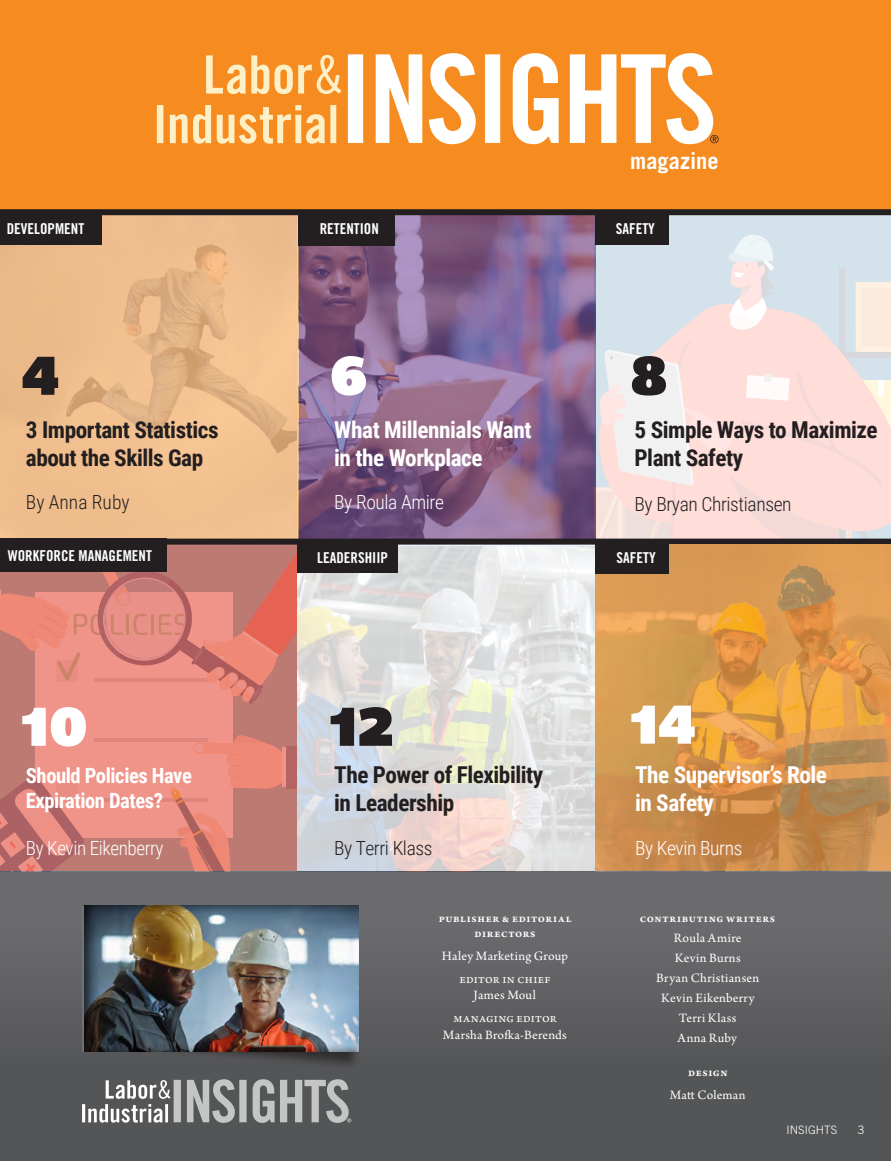
<style>
.page{position:relative;width:891px;height:1161px;background:#fff}
.page>*{position:absolute;margin:0;border:0;box-sizing:border-box;transform-origin:0 0}
.t1{font:56.25px "Bemio";color:#fff}
.t2{font:56.25px "Bemio";color:#231f20}
.t3{font:700 23.25px/27.9px "Roboto Condensed";letter-spacing:-.02em;color:#231f20}
.t4{font:700 23.25px/27.9px "Roboto Condensed";letter-spacing:-.02em;color:#fff}
.t5{font:700 22.35px "Trade Gothic LT Std";color:#fff}
.t6{font:700 21px/25.5px "Roboto Condensed";letter-spacing:-.02em;color:#fff}
.t7{font:300 19.5px "Roboto Condensed";letter-spacing:-.02em;color:#fff}
.t8{font:300 19.5px "Roboto Condensed";letter-spacing:-.02em;color:#231f20}
.t9{font:300 19.5px "Roboto Condensed";color:#231f20}
.t10{font:15px "Trade Gothic LT Std Bd Cn 20";color:#fff}
.t11{font:13.5px/20px "Arno Pro";letter-spacing:.02em;color:#fff;text-align:center}
.t12{font:12px/14.4px "Arno Pro Smbd Sm Text";letter-spacing:.055em;color:#fff;text-align:center}
.t13{font:300 11.7px "Trade Gothic LT Std";letter-spacing:.005em;color:#fff}
</style>
<div class="page">
<div style="left:0;top:0;width:891px;height:212px;background:#f68c1f"></div>
<svg style="left:157px;top:105px;width:179px;height:39px"></svg>
<svg style="left:206px;top:55px;width:136px;height:39px"></svg>
<svg style="left:348px;top:53px;width:371px;height:91px"></svg>
<div style="left:0;top:871px;width:891px;height:290px;background:linear-gradient(to right,#5d5e60,#5e5f61)"></div>
<svg style="left:82px;top:1079px;width:269px;height:44px;background:#8b8c8d"></svg>
<svg style="left:0;top:215px;width:299px;height:324px;background:#eab98a"></svg>
<img style="left:297px;top:546px;width:299px;height:325px">
<img style="left:299px;top:215px;width:295px;height:324px">
<div style="left:594px;top:212px;width:297px;height:330px;background:#d3e2eb"></div>
<svg style="left:594px;top:233px;width:297px;height:306px"></svg>
<div style="left:0;top:209px;width:891px;height:6px;background:#231f20"></div>
<div style="left:106px;top:1034px;width:256px;height:36px;background:#231f20;opacity:.75"></div>
<div style="left:81px;top:904px;width:278px;height:149px;background:#231f20;opacity:.75"></div>
<hr style="left:82px;top:906px;width:2px;height:146px;background:#7a7c7f">
<div style="left:0;top:212px;width:102px;height:32px;background:#231f20"></div>
<div style="left:596px;top:212px;width:73px;height:32px;background:#231f20"></div>
<div style="left:0;top:542px;width:297px;height:329px;background:#bc7a73"></div>
<div style="left:36px;top:592px;width:197px;height:246px;background:#f0948a"></div>
<hr style="left:94px;top:738px;width:113px;height:4px;background:#e1857c">
<div style="left:57px;top:721px;width:21px;height:21px;background:#e98d84"></div>
<hr style="left:94px;top:799px;width:113px;height:3px;background:#ccc">
<svg style="left:171px;top:735px;width:113px;height:136px"></svg>
<div style="left:282px;top:748px;width:11px;height:39px;background:#f0948a"></div>
<svg style="left:0;top:776px;width:85px;height:96px"></svg>
<div style="left:286px;top:746px;width:11px;height:43px;background:#b46463"></div>
<svg style="left:0;top:552px;width:297px;height:152px"></svg>
<div style="left:298px;top:212px;width:97px;height:34px;background:#231f20"></div>
<div style="left:0;top:539px;width:167px;height:33px;background:#231f20"></div>
<div style="left:0;top:539px;width:891px;height:6px;background:#231f20"></div>
<img style="left:596px;top:545px;width:295px;height:326px">
<div style="left:596px;top:542px;width:73px;height:32px;background:#231f20"></div>
<div style="left:297px;top:542px;width:100px;height:30px;background:#231f20"></div>
<h3 class="t5" style="left:630px;top:148px;width:90px">magazine</h3>
<p class="t10" style="left:7px;top:219px;width:79px">DEVELOPMENT</p>
<p class="t10" style="left:320px;top:220px;width:61px">RETENTION</p>
<p class="t10" style="left:616px;top:219px;width:41px">SAFETY</p>
<h1 class="t2" style="left:22px;top:331px;width:40px">4</h1>
<h1 class="t1" style="left:330px;top:331px;width:39px">6</h1>
<h1 class="t2" style="left:630px;top:331px;width:39px">8</h1>
<h2 class="t3" style="left:26px;top:415px;width:194px">3 Important Statistics about the Skills Gap</h2>
<h3 class="t9" style="left:26px;top:489px;width:105px">By Anna Ruby</h3>
<p class="t10" style="left:8px;top:546px;width:146px">WORKFORCE MANAGEMENT</p>
<h2 class="t4" style="left:334px;top:415px;width:199px">What Millennials Want in the Workplace</h2>
<h3 class="t7" style="left:334px;top:488px;width:111px">By Roula Amire</h3>
<h2 class="t3" style="left:635px;top:415px;width:245px">5 Simple Ways to Maximize<br>Plant Safety</h2>
<h3 class="t8" style="left:635px;top:491px;width:159px">By Bryan Christiansen</h3>
<p class="t10" style="left:317px;top:548px;width:72px">LEADERSHIIP</p>
<p class="t10" style="left:617px;top:549px;width:41px">SAFETY</p>
<h1 class="t1" style="left:22px;top:682px;width:68px">10</h1>
<h1 class="t2" style="left:330px;top:682px;width:66px">12</h1>
<h1 class="t1" style="left:631px;top:680px;width:68px">14</h1>
<h3 class="t6" style="left:26px;top:762px;width:167px">Should Policies Have<br>Expiration Dates?</h3>
<h3 class="t7" style="left:26px;top:834px;width:139px">By Kevin Eikenberry</h3>
<h2 class="t3" style="left:334px;top:760px;width:210px">The Power of Flexibility in Leadership</h2>
<h3 class="t8" style="left:334px;top:834px;width:100px">By Terri Klass</h3>
<p class="t12" style="left:439px;top:912px;width:134px">Publisher &amp; EDITORIAL<br>DIRECTORS</p>
<p class="t11" style="left:442px;top:945px;width:128px;line-height:23px">Haley Marketing Group<br>Editor in Chief</p>
<p class="t11" style="left:453px;top:984px;width:105px;line-height:23px">James Moul<br>Managing Editor</p>
<p class="t11" style="left:443px;top:1025px;width:126px">Marsha Brofka-Berends</p>
<h2 class="t4" style="left:635px;top:760px;width:194px">The Supervisor’s Role in Safety</h2>
<h3 class="t7" style="left:635px;top:834px;width:109px">By Kevin Burns</h3>
<p class="t12" style="left:640px;top:912px;width:137px">Contributing Writers</p>
<p class="t11" style="left:656px;top:929px;width:104px">Roula Amire<br>Kevin Burns<br>Bryan Christiansen<br>Kevin Eikenberry<br>Terri Klass<br>Anna Ruby</p>
<p class="t12" style="left:688px;top:1066px;width:41px">Design</p>
<p class="t11" style="left:670px;top:1086px;width:77px">Matt Coleman</p>
<p class="t13" style="left:787px;top:1123px;width:52px">INSIGHTS</p>
<p class="t13" style="left:858px;top:1123px;width:8px">3</p>
</div>
